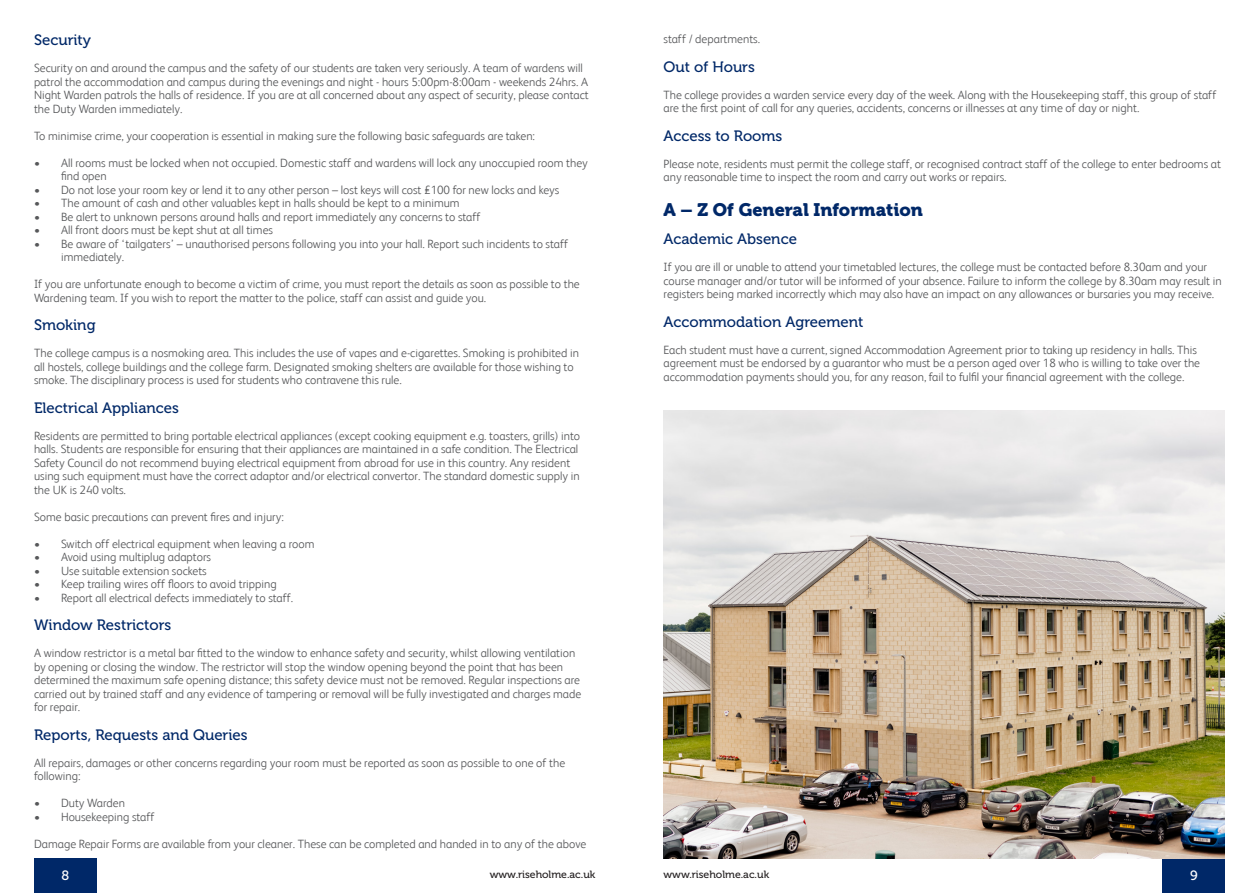
<style>
.page{position:relative;width:1259px;height:893px;background:#fff}
.page>*{position:absolute;margin:0;border:0;box-sizing:border-box;transform-origin:0 0}
.Course_Body{font:18px "Museo 900";color:#002868}
.Course_Body-2{font:15px "Museo 500";color:#002868}
.t1{font:13.5px "Museo 500";color:#fff}
.t2{font:300 12px/13.5px "FS Albert";color:#57585a}
.t3{font:10.5px "Museo 500";color:#231f20}
</style>
<div class="page">
<div style="left:1162px;top:859px;width:63px;height:34px;background:#002868"></div>
<div style="left:34px;top:859px;width:62px;height:34px;background:#002868"></div>
<img style="left:663px;top:410px;width:562px;height:449px">
<p class="Course_Body-2" style="left:34px;top:32px;width:58px">Security</p>
<p class="t2" style="left:34px;top:61px;width:556px">Security on and around the campus and the safety of our students are taken very seriously. A team of wardens will patrol the accommodation and campus during the evenings and night - hours 5:00pm-8:00am - weekends 24hrs. A Night Warden patrols the halls of residence. If you are at all concerned about any aspect of security, please contact the Duty Warden immediately.</p>
<p class="t2" style="left:34px;top:129px;width:502px">To minimise crime, your cooperation is essential in making sure the following basic safeguards are taken:</p>
<p class="t2" style="left:61px;top:156px;width:528px;text-indent:-27px">• All rooms must be locked when not occupied. Domestic staff and wardens will lock any unoccupied room they find open</p>
<p class="t2" style="left:34px;top:183px;width:527px">• Do not lose your room key or lend it to any other person – lost keys will cost £100 for new locks and keys</p>
<p class="t2" style="left:34px;top:196px;width:427px">• The amount of cash and other valuables kept in halls should be kept to a minimum</p>
<p class="t2" style="left:34px;top:210px;width:448px">• Be alert to unknown persons around halls and report immediately any concerns to staff</p>
<p class="t2" style="left:34px;top:223px;width:240px">• All front doors must be kept shut at all times</p>
<p class="t2" style="left:61px;top:237px;width:509px;text-indent:-27px">• Be aware of ‘tailgaters’ – unauthorised persons following you into your hall. Report such incidents to staff immediately.</p>
<p class="t2" style="left:34px;top:277px;width:547px">If you are unfortunate enough to become a victim of crime, you must report the details as soon as possible to the<br>Wardening team. If you wish to report the matter to the police, staff can assist and guide you.</p>
<p class="Course_Body-2" style="left:34px;top:317px;width:63px">Smoking</p>
<p class="t2" style="left:34px;top:346px;width:546px">The college campus is a nosmoking area. This includes the use of vapes and e-cigarettes. Smoking is prohibited in all hostels, college buildings and the college farm. Designated smoking shelters are available for those wishing to smoke. The disciplinary process is used for students who contravene this rule.</p>
<p class="Course_Body-2" style="left:34px;top:399px;width:146px">Electrical Appliances</p>
<p class="t2" style="left:34px;top:429px;width:548px">Residents are permitted to bring portable electrical appliances (except cooking equipment e.g. toasters, grills) into halls. Students are responsible for ensuring that their appliances are maintained in a safe condition. The Electrical Safety Council do not recommend buying electrical equipment from abroad for use in this country. Any resident using such equipment must have the correct adaptor and/or electrical convertor. The standard domestic supply in the UK is 240 volts.</p>
<p class="t2" style="left:34px;top:510px;width:251px">Some basic precautions can prevent fires and injury:</p>
<p class="t2" style="left:34px;top:537px;width:282px">• Switch off electrical equipment when leaving a room</p>
<p class="t2" style="left:34px;top:550px;width:179px">• Avoid using multiplug adaptors</p>
<p class="t2" style="left:34px;top:564px;width:174px">• Use suitable extension sockets</p>
<p class="t2" style="left:34px;top:577px;width:244px">• Keep trailing wires off floors to avoid tripping</p>
<p class="t2" style="left:34px;top:591px;width:261px">• Report all electrical defects immediately to staff.</p>
<p class="Course_Body-2" style="left:34px;top:617px;width:139px">Window Restrictors</p>
<p class="t2" style="left:34px;top:646px;width:549px">A window restrictor is a metal bar fitted to the window to enhance safety and security, whilst allowing ventilation by opening or closing the window. The restrictor will stop the window opening beyond the point that has been determined the maximum safe opening distance; this safety device must not be removed. Regular inspections are carried out by trained staff and any evidence of tampering or removal will be fully investigated and charges made for repair.</p>
<p class="Course_Body-2" style="left:34px;top:726px;width:215px">Reports, Requests and Queries</p>
<p class="t2" style="left:34px;top:756px;width:533px">All repairs, damages or other concerns regarding your room must be reported as soon as possible to one of the following:</p>
<p class="t2" style="left:34px;top:796px;width:92px">• Duty Warden</p>
<p class="t2" style="left:34px;top:810px;width:122px">• Housekeeping staff</p>
<p class="t2" style="left:34px;top:837px;width:554px">Damage Repair Forms are available from your cleaner. These can be completed and handed in to any of the above</p>
<p class="t3" style="left:490px;top:868px;width:107px">www.riseholme.ac.uk</p>
<p class="t3" style="left:663px;top:868px;width:107px">www.riseholme.ac.uk</p>
<p class="t2" style="left:663px;top:32px;width:98px">staff / departments.</p>
<p class="Course_Body-2" style="left:663px;top:58px;width:93px">Out of Hours</p>
<p class="t2" style="left:663px;top:88px;width:554px">The college provides a warden service every day of the week. Along with the Housekeeping staff, this group of staff are the first point of call for any queries, accidents, concerns or illnesses at any time of day or night.</p>
<p class="Course_Body-2" style="left:663px;top:127px;width:120px">Access to Rooms</p>
<p class="t2" style="left:663px;top:157px;width:559px">Please note, residents must permit the college staff, or recognised contract staff of the college to enter bedrooms at any reasonable time to inspect the room and carry out works or repairs.</p>
<p class="Course_Body" style="left:663px;top:199px;width:261px">A – Z Of General Information</p>
<p class="Course_Body-2" style="left:663px;top:231px;width:135px">Academic Absence</p>
<p class="t2" style="left:663px;top:260px;width:560px">If you are ill or unable to attend your timetabled lectures, the college must be contacted before 8.30am and your course manager and/or tutor will be informed of your absence. Failure to inform the college by 8.30am may result in registers being marked incorrectly which may also have an impact on any allowances or bursaries you may receive.</p>
<p class="Course_Body-2" style="left:663px;top:313px;width:201px">Accommodation Agreement</p>
<p class="t2" style="left:663px;top:343px;width:538px">Each student must have a current, signed Accommodation Agreement prior to taking up residency in halls. This agreement must be endorsed by a guarantor who must be a person aged over 18 who is willing to take over the accommodation payments should you, for any reason, fail to fulfil your financial agreement with the college.</p>
<p class="t1" style="left:61px;top:868px;width:9px">8</p>
<p class="t1" style="left:1190px;top:868px;width:9px">9</p>
</div>
